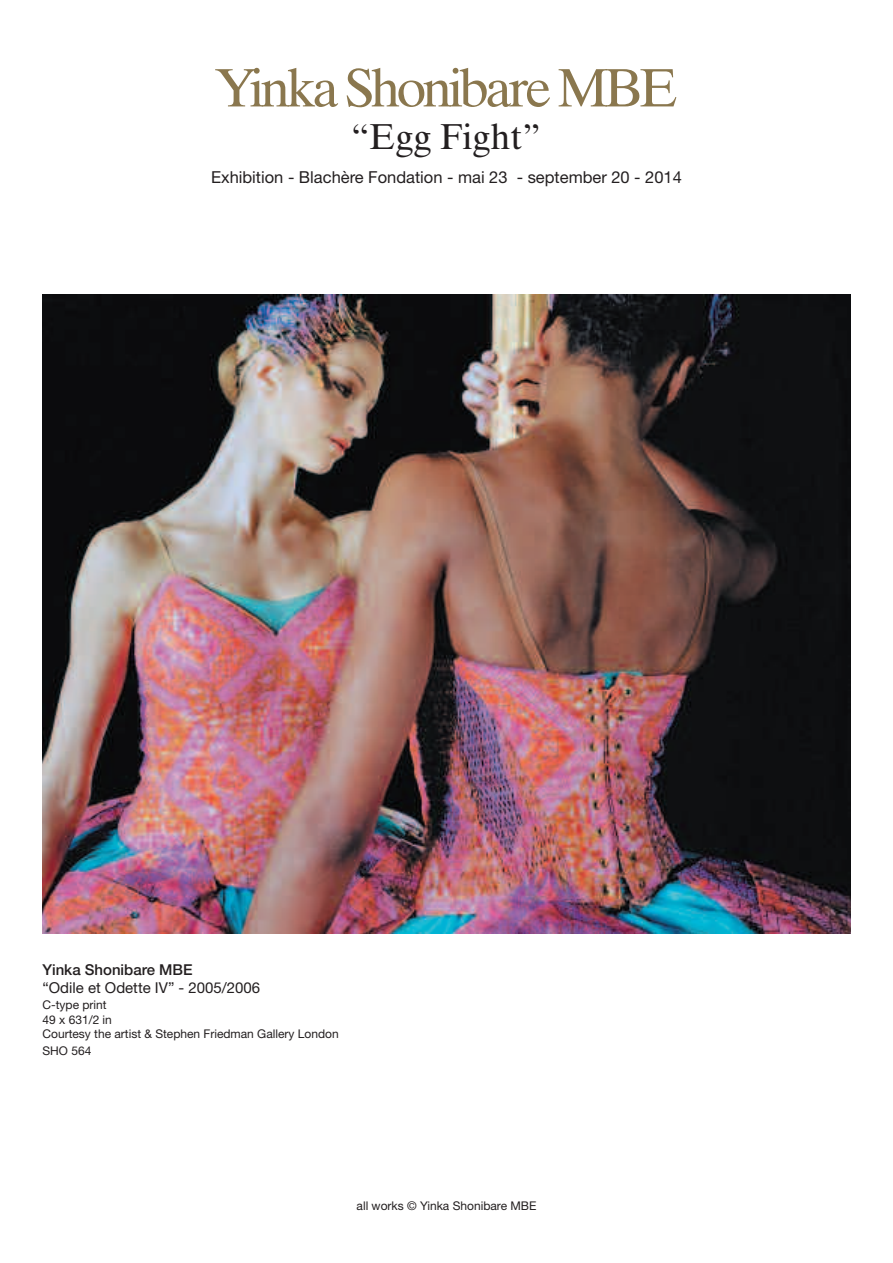
<style>
.page{position:relative;width:893px;height:1263px;background:#fff}
.page>*{position:absolute;margin:0;border:0;box-sizing:border-box;transform-origin:0 0}
.t1{font:54px "Times Ten";letter-spacing:-.075em;color:#8a774e}
.t2{font:36px "Times Ten";color:#231f20}
.t3{font:16.5px "Helvetica Neue LT";color:#231f20}
.t4{font:15px "Helvetica Neue LT";color:#231f20}
.t5{font:500 15px "Helvetica Neue LT";color:#231f20}
.t6{font:12px/14.4px "Helvetica Neue LT";color:#231f20}
</style>
<div class="page">
<img style="left:43px;top:295px;width:807px;height:639px">
<h1 class="t1" style="left:214px;top:68px;width:465px">Yinka Shonibare MBE</h1>
<h2 class="t2" style="left:352px;top:123px;width:190px">“Egg Fight”</h2>
<h3 class="t3" style="left:211px;top:171px;width:472px">Exhibition - Blachère Fondation - mai 23 - september 20 - 2014</h3>
<p class="t5" style="left:43px;top:964px;width:152px">Yinka Shonibare MBE</p>
<p class="t4" style="left:43px;top:982px;width:219px">“Odile et Odette IV” - 2005/2006</p>
<p class="t6" style="left:43px;top:999px;width:298px">C-type print<br>49 x 631/2 in<br>Courtesy the artist &amp; Stephen Friedman Gallery London</p>
<p class="t6" style="left:43px;top:1044px;width:50px">SHO 564</p>
<p class="t6" style="left:357px;top:1199px;width:181px">all works © Yinka Shonibare MBE</p>
</div>
